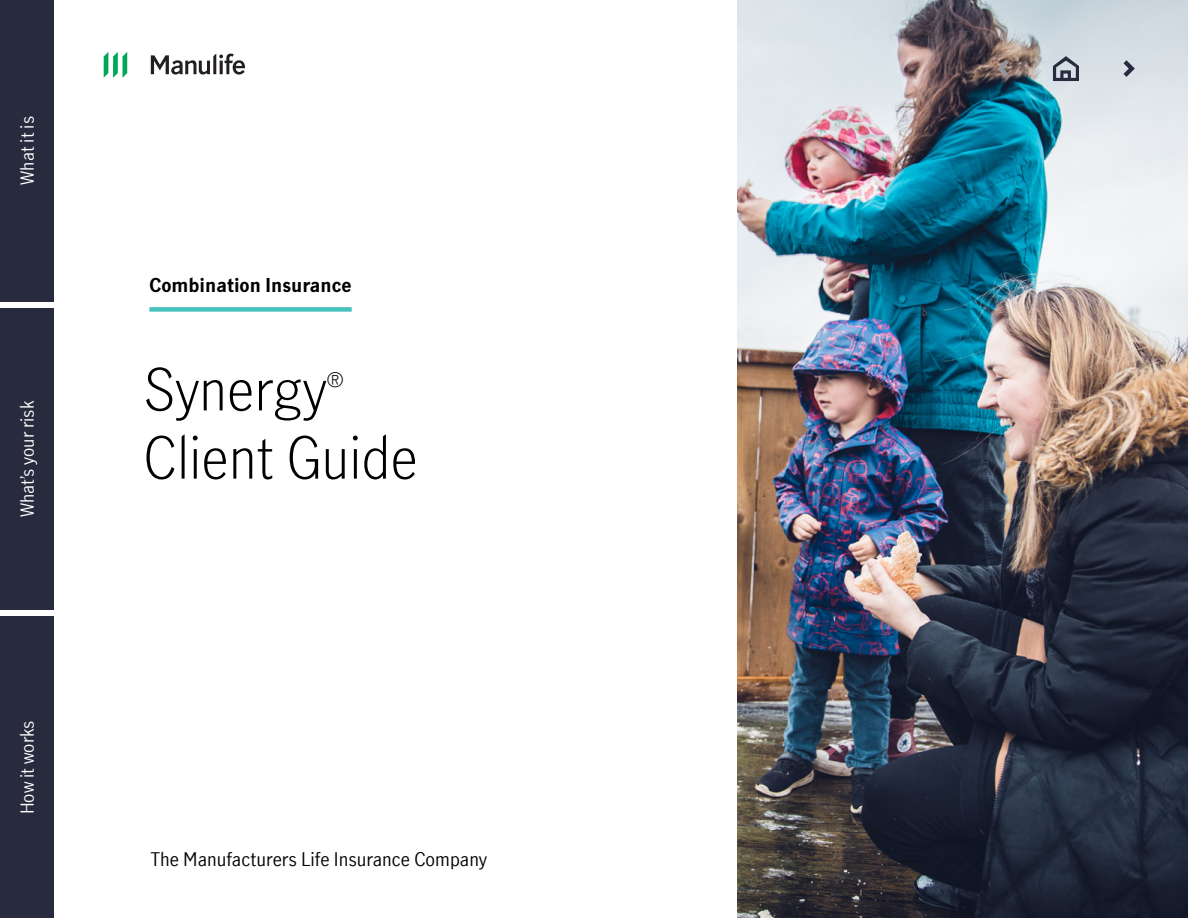
<style>
.page{position:relative;width:1188px;height:918px;background:#fff}
.page>*{position:absolute;margin:0;border:0;box-sizing:border-box;transform-origin:0 0}
.Headline_1_-_38_45_5{font:300 57px "Manulife JH Sans Test 4 2";color:#000}
.Headline_1_-_38_45_5-2{font:300 19.95px "Manulife JH Sans Test 4 2";color:#000}
.Tutorial{font:18.75px "Manulife JH Sans Test 4 2";color:#000}
.Text_over_heading{font:700 18.75px "Manulife JH Sans Test 4 2";color:#000}
.t1{font:18px "Manulife JH Sans Test 4 2";color:#fff}
</style>
<div class="page">
<div style="left:0;top:0;width:54px;height:301px;background:#282b3e"></div>
<div style="left:0;top:617px;width:54px;height:301px;background:#282b3e"></div>
<div style="left:0;top:308px;width:54px;height:302px;background:#282b3e"></div>
<svg style="left:151px;top:53px;width:94px;height:22px"></svg>
<svg style="left:104px;top:52px;width:23px;height:26px"></svg>
<img style="left:738px;top:0;width:450px;height:918px">
<div style="left:149px;top:307px;width:203px;height:5px;background:#46c1be"></div>
<svg style="left:1123px;top:60px;width:12px;height:17px"></svg>
<svg style="left:1053px;top:56px;width:26px;height:25px"></svg>
<svg style="left:997px;top:60px;width:11px;height:17px"></svg>
<p class="t1" style="left:15px;top:185px;width:70px;rotate:-90deg">What it is</p>
<p class="t1" style="left:15px;top:517px;width:118px;rotate:-90deg">What’s your risk</p>
<p class="t1" style="left:15px;top:814px;width:95px;rotate:-90deg">How it works</p>
<p class="Text_over_heading" style="left:149px;top:272px;width:204px">Combination Insurance</p>
<h1 class="Headline_1_-_38_45_5" style="left:143px;top:351px;width:185px">Synergy</h1>
<h1 class="Headline_1_-_38_45_5-2" style="left:327px;top:366px;width:19px">®</h1>
<h1 class="Headline_1_-_38_45_5" style="left:143px;top:419px;width:276px">Client Guide</h1>
<p class="Tutorial" style="left:151px;top:846px;width:338px">The Manufacturers Life Insurance Company</p>
</div>
